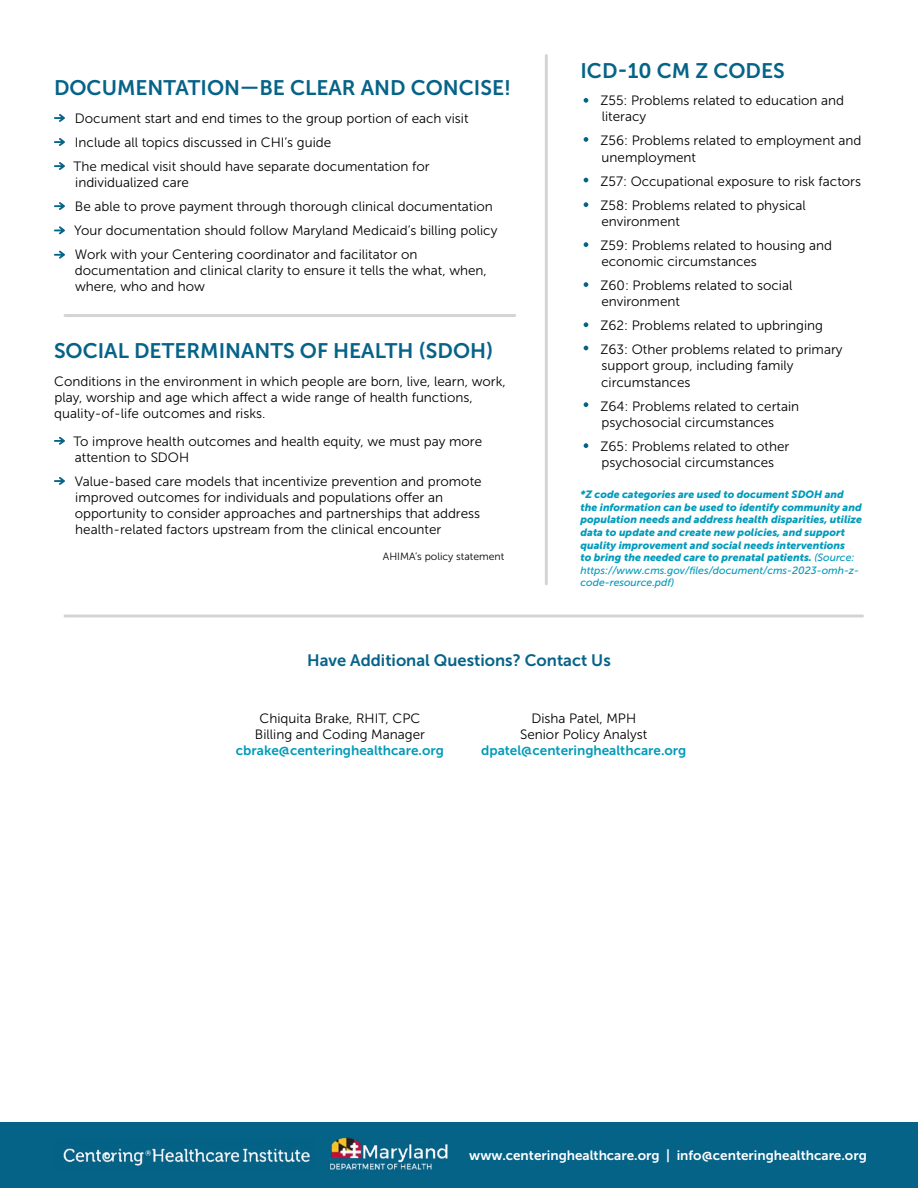
<style>
.page{position:relative;width:918px;height:1188px;background:#fff}
.page>*{position:absolute;margin:0;border:0;box-sizing:border-box;transform-origin:0 0}
.t1{font:21px "Museo Sans 700";color:#066388}
.t2{font:16.5px "Museo Sans 700";color:#066388}
.t3{font:13.5px/16.2px "Museo Sans 300";color:#020101}
.t4{font:13.5px "Museo Sans 700";color:#019bbb}
.t5{font:13.5px "Museo Sans 700";color:#fff}
.t6{font:italic 10.5px/12.6px "Museo Sans 900";color:#019bbb}
.t7{font:italic 10.5px/12.6px "Museo Sans 500";color:#019bbb}
.t8{font:10.5px "Museo Sans 300";color:#000101}
.s1{font-family:"Museo Sans 500"}
</style>
<div class="page">
<svg style="left:54px;top:114px;width:11px;height:8px"></svg>
<svg style="left:54px;top:437px;width:11px;height:8px"></svg>
<svg style="left:54px;top:138px;width:11px;height:8px"></svg>
<svg style="left:54px;top:477px;width:11px;height:8px"></svg>
<svg style="left:54px;top:162px;width:11px;height:8px"></svg>
<svg style="left:54px;top:202px;width:11px;height:8px"></svg>
<svg style="left:54px;top:226px;width:11px;height:8px"></svg>
<svg style="left:54px;top:251px;width:11px;height:8px"></svg>
<hr style="left:65px;top:314px;width:450px;height:3px;background:#d4d4d3">
<hr style="left:65px;top:615px;width:797px;height:3px;background:#d4d4d3">
<hr style="left:545px;top:56px;width:3px;height:528px;background:#d4d4d3">
<svg style="left:584px;top:98px;width:4px;height:5px"></svg>
<svg style="left:584px;top:137px;width:4px;height:5px"></svg>
<svg style="left:584px;top:178px;width:4px;height:4px"></svg>
<svg style="left:584px;top:202px;width:4px;height:5px"></svg>
<svg style="left:584px;top:242px;width:4px;height:5px"></svg>
<svg style="left:584px;top:282px;width:4px;height:5px"></svg>
<svg style="left:584px;top:322px;width:4px;height:5px"></svg>
<svg style="left:584px;top:346px;width:4px;height:4px"></svg>
<svg style="left:584px;top:402px;width:4px;height:5px"></svg>
<svg style="left:584px;top:443px;width:4px;height:5px"></svg>
<div style="left:0;top:1122px;width:918px;height:66px;background:#066388"></div>
<img style="left:63px;top:1148px;width:247px;height:18px">
<img style="left:331px;top:1138px;width:29px;height:21px">
<img style="left:360px;top:1143px;width:88px;height:19px">
<img style="left:329px;top:1162px;width:103px;height:8px">
<h1 class="t1" style="left:54px;top:76px;width:458px">DOCUMENTATION—BE CLEAR AND CONCISE!</h1>
<p class="t3" style="left:74px;top:106px;width:396px;line-height:24px">Document start and end times to the group portion of each visit<br>Include all topics discussed in CHI’s guide<br>The medical visit should have separate documentation for</p>
<p class="t3" style="left:74px;top:170px;width:425px;line-height:24px">individualized care<br>Be able to prove payment through thorough clinical documentation Your documentation should follow Maryland Medicaid’s billing policy Work with your Centering coordinator and facilitator on</p>
<p class="t3" style="left:75px;top:262px;width:414px">documentation and clinical clarity to ensure it tells the what, when, where, who and how</p>
<h1 class="t1" style="left:54px;top:339px;width:441px">SOCIAL DETERMINANTS OF HEALTH (SDOH)</h1>
<p class="t3" style="left:54px;top:373px;width:453px">Conditions in the environment in which people are born, live, learn, work, play, worship and age which affect a wide range of health functions, quality-of-life outcomes and risks.</p>
<p class="t3" style="left:74px;top:433px;width:410px">To improve health outcomes and health equity, we must pay more attention to SDOH</p>
<p class="t3" style="left:75px;top:473px;width:409px">Value-based care models that incentivize prevention and promote improved outcomes for individuals and populations offer an opportunity to consider approaches and partnerships that address health-related factors upstream from the clinical encounter</p>
<p class="t8" style="left:383px;top:550px;width:123px">AHIMA’s policy statement</p>
<h1 class="t1" style="left:580px;top:59px;width:206px">ICD-10 CM Z CODES</h1>
<p class="t3" style="left:601px;top:92px;width:245px">Z55: Problems related to education and literacy</p>
<p class="t3" style="left:601px;top:133px;width:262px">Z56: Problems related to employment and unemployment</p>
<p class="t3" style="left:601px;top:169px;width:262px;line-height:24px">Z57: Occupational exposure to risk factors<br>Z58: Problems related to physical</p>
<p class="t3" style="left:601px;top:209px;width:233px;line-height:24px">environment<br>Z59: Problems related to housing and</p>
<p class="t3" style="left:601px;top:249px;width:193px;line-height:24px">economic circumstances<br>Z60: Problems related to social</p>
<p class="t3" style="left:601px;top:290px;width:244px;line-height:24px">environment<br>Z62: Problems related to upbringing<br>Z63: Other problems related to primary</p>
<p class="t3" style="left:601px;top:358px;width:194px">support group, including family circumstances</p>
<p class="t3" style="left:601px;top:398px;width:200px">Z64: Problems related to certain psychosocial circumstances</p>
<p class="t3" style="left:601px;top:438px;width:190px">Z65: Problems related to other psychosocial circumstances</p>
<p class="t6" style="left:580px;top:488px;width:283px">*Z code categories are used to document SDOH and the information can be used to identify community and population needs and address health disparities, utilize data to update and create new policies, and support quality improvement and social needs interventions<br>to bring the needed care to prenatal patients. <span class="s1">(Source:</span></p>
<p class="t7" style="left:580px;top:564px;width:280px">https://www.cms.gov/files/document/cms-2023-omh-z&shy;code-resource.pdf)</p>
<p class="t2" style="left:307px;top:651px;width:305px">Have Additional Questions? Contact Us</p>
<p class="t3" style="left:255px;top:710px;width:171px;text-align:center">Chiquita Brake, RHIT, CPC<br>Billing and Coding Manager</p>
<p class="t4" style="left:236px;top:743px;width:210px">cbrake@centeringhealthcare.org</p>
<p class="t3" style="left:520px;top:710px;width:129px;text-align:center">Disha Patel, MPH<br>Senior Policy Analyst</p>
<p class="t4" style="left:481px;top:743px;width:207px">dpatel@centeringhealthcare.org</p>
<p class="t5" style="left:469px;top:1147px;width:399px">www.centeringhealthcare.org | info@centeringhealthcare.org</p>
</div>
